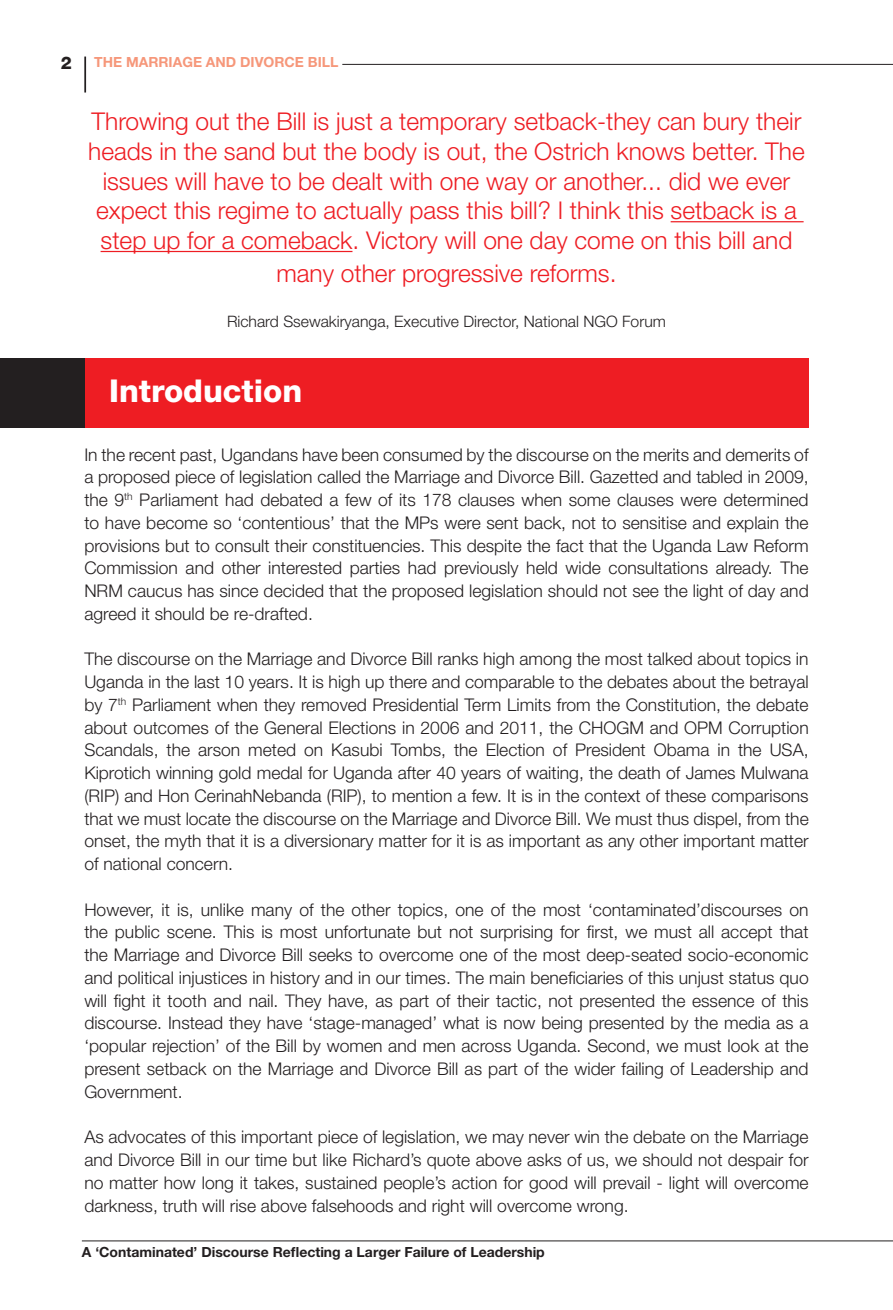
<style>
.page{position:relative;width:893px;height:1310px;background:#fff}
.page>*{position:absolute;margin:0;border:0;box-sizing:border-box;transform-origin:0 0}
.SBHed{font:800 31.5px "Helvetica Neue LT Std";color:#fff}
.SBHed_2{font:300 24.5px/29.8px "Helvetica Neue LT Std";color:#ee1d23;text-align:center}
.TXT{font:300 17.5px/22.8px "Helvetica Neue LT Std";color:#231f20;text-align:justify}
.SBHed-2{font:800 17.5px "Helvetica Neue LT Std";color:#231f20}
.TXT-2{font:300 15.75px "Helvetica Neue LT Std";color:#231f20}
.t1{font:700 14px "Helvetica Neue LT Std";color:#231f20}
.t2{font:700 14px "Helvetica Neue LT Std";color:#f6977a}
</style>
<div class="page">
<hr style="left:342px;top:64px;width:551px;height:1px;background:#231f20">
<hr style="left:82px;top:1240px;width:811px;height:1px;background:#231f20">
<hr style="left:84px;top:57px;width:2px;height:36px;background:#231f20">
<div style="left:84px;top:358px;width:725px;height:69px;background:#ee1d23"></div>
<hr style="left:671px;top:221px;width:133px;height:1px;background:#ee1d23">
<hr style="left:101px;top:251px;width:251px;height:1px;background:#ee1d23">
<div style="left:0;top:358px;width:84px;height:69px;background:#231f20"></div>
<p class="SBHed-2" style="left:61px;top:52px;width:13px">2</p>
<p class="t2" style="left:94px;top:53px;width:246px">THE MARRIAGE AND DIVORCE BILL</p>
<p class="SBHed_2" style="left:88px;top:106px;width:718px">Throwing out the Bill is just a temporary setback-they can bury their heads in the sand but the body is out, the Ostrich knows better. The issues will have to be dealt with one way or another... did we ever expect this regime to actually pass this bill? I think this setback is a step up for a comeback. Victory will one day come on this bill and</p>
<p class="SBHed_2" style="left:276px;top:258px;width:341px">many other progressive reforms.</p>
<p class="TXT-2" style="left:227px;top:312px;width:440px">Richard Ssewakiryanga, Executive Director, National NGO Forum</p>
<p class="SBHed" style="left:109px;top:372px;width:195px">Introduction</p>
<p class="TXT" style="left:84px;top:442px;width:726px">In the recent past, Ugandans have been consumed by the discourse on the merits and demerits of a proposed piece of legislation called the Marriage and Divorce Bill. Gazetted and tabled in 2009, the 9<sup>th</sup> Parliament had debated a few of its 178 clauses when some clauses were determined to have become so ‘contentious’ that the MPs were sent back, not to sensitise and explain the provisions but to consult their constituencies. This despite the fact that the Uganda Law Reform Commission and other interested parties had previously held wide consultations already. The NRM caucus has since decided that the proposed legislation should not see the light of day and agreed it should be re-drafted.</p>
<p class="TXT" style="left:84px;top:647px;width:726px">The discourse on the Marriage and Divorce Bill ranks high among the most talked about topics in Uganda in the last 10 years. It is high up there and comparable to the debates about the betrayal by 7<sup>th</sup> Parliament when they removed Presidential Term Limits from the Constitution, the debate about outcomes of the General Elections in 2006 and 2011, the CHOGM and OPM Corruption Scandals, the arson meted on Kasubi Tombs, the Election of President Obama in the USA, Kiprotich winning gold medal for Uganda after 40 years of waiting, the death of James Mulwana (RIP) and Hon CerinahNebanda (RIP), to mention a few. It is in the context of these comparisons that we must locate the discourse on the Marriage and Divorce Bill. We must thus dispel, from the onset, the myth that it is a diversionary matter for it is as important as any other important matter of national concern.</p>
<p class="TXT" style="left:84px;top:897px;width:726px">However, it is, unlike many of the other topics, one of the most ‘contaminated’discourses on the public scene. This is most unfortunate but not surprising for first, we must all accept that the Marriage and Divorce Bill seeks to overcome one of the most deep-seated socio-economic and political injustices in history and in our times. The main beneficiaries of this unjust status quo will fight it tooth and nail. They have, as part of their tactic, not presented the essence of this discourse. Instead they have ‘stage-managed’ what is now being presented by the media as a ‘popular rejection’ of the Bill by women and men across Uganda. Second, we must look at the present setback on the Marriage and Divorce Bill as part of the wider failing of Leadership and Government.</p>
<p class="TXT" style="left:84px;top:1125px;width:726px">As advocates of this important piece of legislation, we may never win the debate on the Marriage and Divorce Bill in our time but like Richard’s quote above asks of us, we should not despair for no matter how long it takes, sustained people’s action for good will prevail - light will overcome darkness, truth will rise above falsehoods and right will overcome wrong.</p>
<p class="t1" style="left:82px;top:1243px;width:464px">A ‘Contaminated’ Discourse Reflecting a Larger Failure of Leadership</p>
</div>
